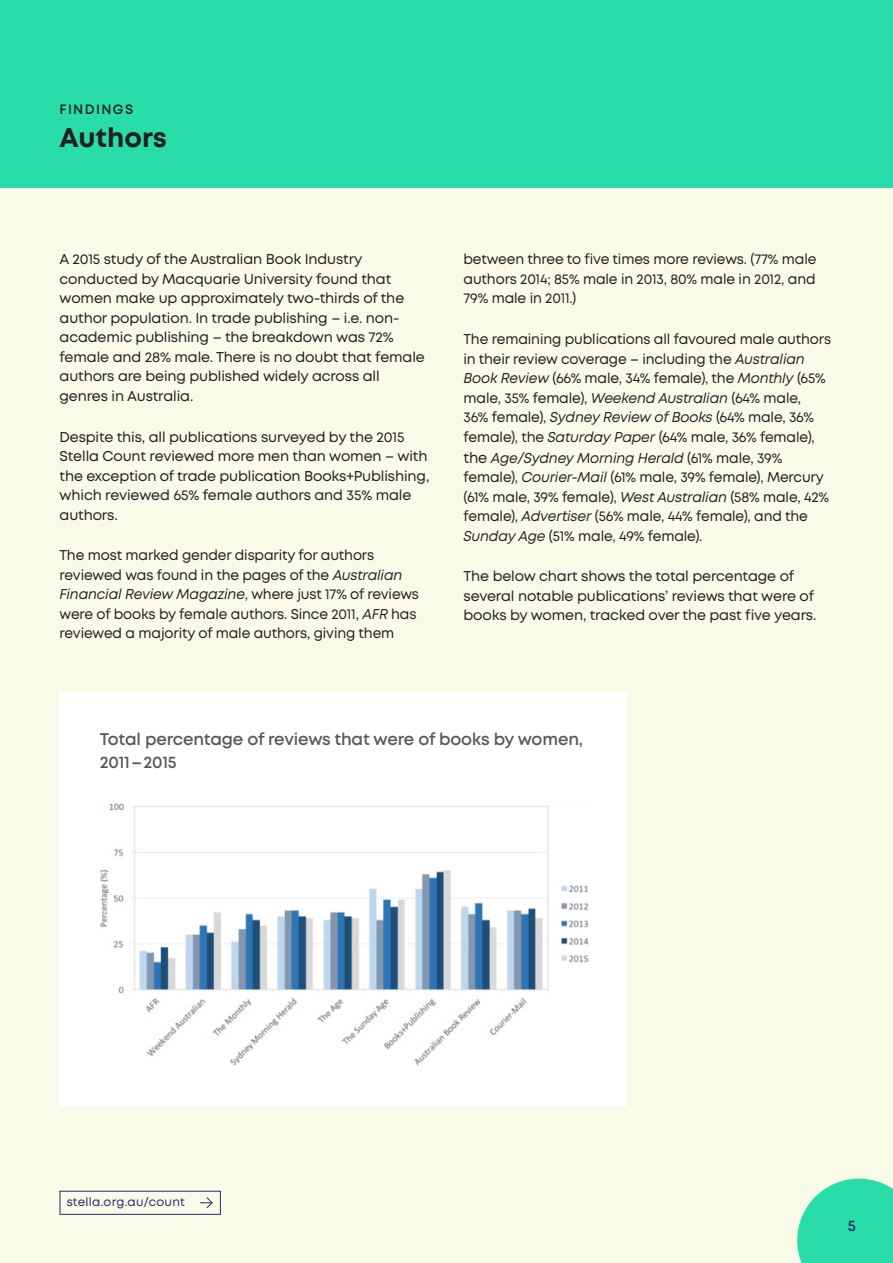
<style>
.page{position:relative;width:893px;height:1263px;background:#fafae8}
.page>*{position:absolute;margin:0;border:0;box-sizing:border-box;transform-origin:0 0}
.t1{font:700 27px "Mont";color:#231f20}
.t2{font:600 16.8px/23.1px "Mont";letter-spacing:-.01em;color:#57585a}
.t3{font:600 15.45px "Mont";color:#282a6e}
.t4{font:14.25px/19.5px "Mont";letter-spacing:-.01em;color:#231f20}
.t5{font:600 13.5px "Mont";letter-spacing:.1em;color:#231f20}
.t6{font:11.85px "Mont";letter-spacing:.02em;color:#282a6e}
.s1{font-style:italic}
.s2{font-size:15px}
</style>
<div class="page">
<svg style="left:797px;top:1179px;width:96px;height:84px;background:#42e0af"></svg>
<div style="left:60px;top:1191px;width:161px;height:24px;border:1px solid #282a6e"></div>
<svg style="left:200px;top:1197px;width:13px;height:12px"></svg>
<div style="left:0;top:0;width:893px;height:188px;background:#29dda8"></div>
<div style="left:60px;top:692px;width:567px;height:413px;background:#fff"></div>
<img style="left:100px;top:803px;width:489px;height:263px">
<p class="t5" style="left:60px;top:101px;width:75px">FINDINGS</p>
<h1 class="t1" style="left:60px;top:120px;width:109px">Authors</h1>
<p class="t4" style="left:60px;top:250px;width:367px">A 2015 study of the Australian Book Industry conducted by Macquarie University found that women make up approximately two-thirds of the author population. In trade publishing – i.e. non&shy;academic publishing – the breakdown was 72% female and 28% male. There is no doubt that female authors are being published widely across all genres in Australia.</p>
<p class="t4" style="left:60px;top:427px;width:371px">Despite this, all publications surveyed by the 2015<br>Stella Count reviewed more men than women – with the exception of trade publication Books+Publishing, which reviewed 65% female authors and 35% male authors.</p>
<p class="t4" style="left:60px;top:546px;width:361px">The most marked gender disparity for authors reviewed was found in the pages of the <span class="s1">Australian Financial Review Magazine</span>, where just 17% of reviews were of books by female authors. Since 2011, <span class="s1">AFR</span> has reviewed a majority of male authors, giving them</p>
<p class="t4" style="left:463px;top:250px;width:354px;text-align:justify">between three to five times more reviews. (77% male authors 2014; 85% male in 2013, 80% male in 2012, and 79% male in 2011.)</p>
<p class="t4" style="left:463px;top:329px;width:369px">The remaining publications all favoured male authors in their review coverage – including the <span class="s1">Australian Book Review</span> (66% male, 34% female), the <span class="s1">Monthly</span> (65% male, 35% female), <span class="s1">Weekend Australian</span> (64% male,<br>36% female), <span class="s1">Sydney Review of Books</span> (64% male, 36% female), the <span class="s1">Saturday Paper</span> (64% male, 36% female),</p>
<p class="t4" style="left:463px;top:448px;width:367px"><span class="s2">the</span> <span class="s1">Age/Sydney Morning Herald</span> (61% male, 39% female), <span class="s1">Courier-Mail</span> (61% male, 39% female), Mercury (61% male, 39% female), <span class="s1">West Australian</span> (58% male, 42% female), <span class="s1">Advertiser</span> (56% male, 44% female), and the <span class="s1">Sunday Age</span> (51% male, 49% female).</p>
<p class="t4" style="left:463px;top:567px;width:354px">The below chart shows the total percentage of several notable publications’ reviews that were of books by women, tracked over the past five years.</p>
<p class="t2" style="left:100px;top:727px;width:485px">Total percentage of reviews that were of books by women,<br>2011–2015</p>
<p class="t6" style="left:67px;top:1194px;width:120px">stella.org.au/count</p>
<p class="t3" style="left:848px;top:1215px;width:10px">5</p>
</div>
